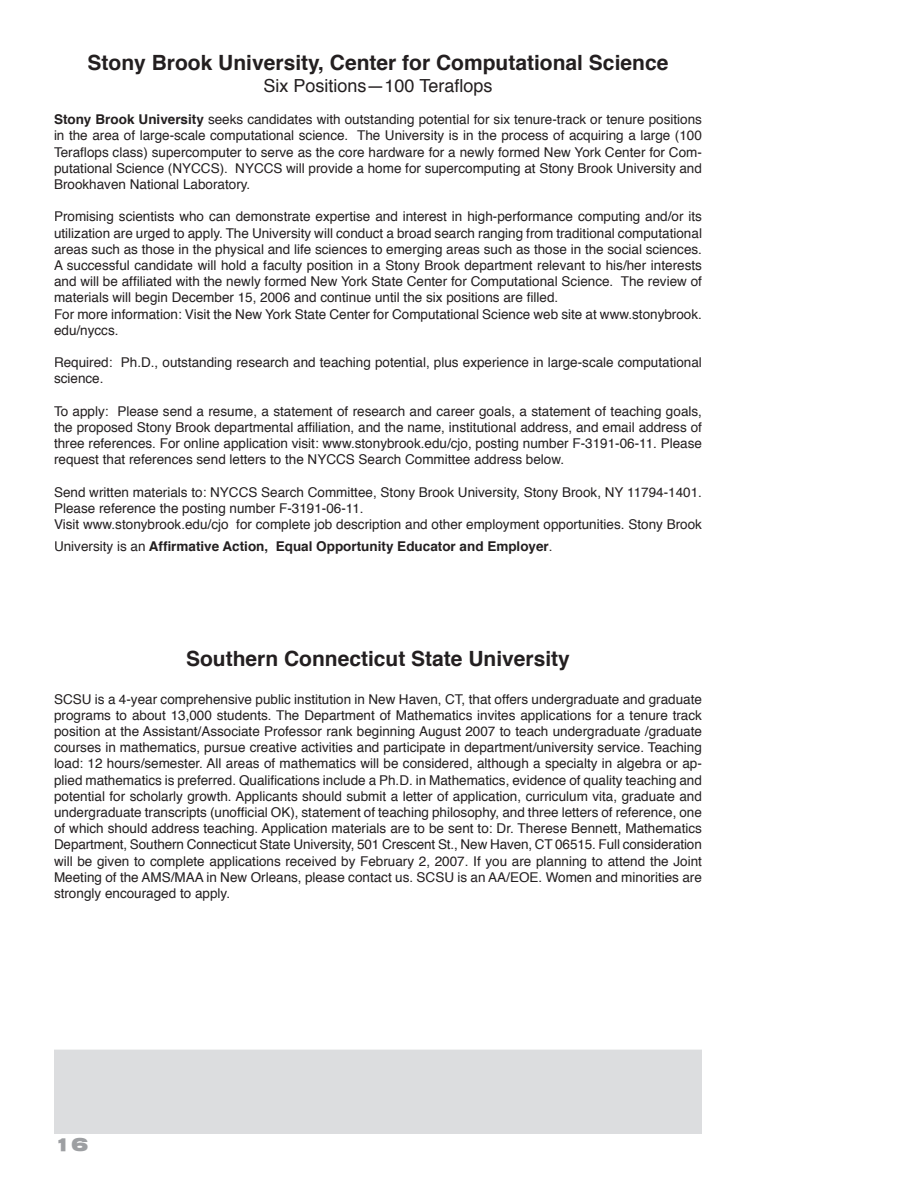
<style>
.page{position:relative;width:918px;height:1188px;background:#fff}
.page>*{position:absolute;margin:0;border:0;box-sizing:border-box;transform-origin:0 0}
.t1{font:700 21px "Helvetica";color:#231f20}
.t2{font:18px "Helvetica";color:#231f20}
.t3{font:18px "Swiss 721 Black Extended BT";color:#9d9fa2}
.t4{font:13.5px/16.2px "Helvetica";color:#231f20;text-align:justify}
.t5{font:700 13.5px "Helvetica";color:#231f20}
.s1{font-weight:700}
.s2{font-weight:400}
</style>
<div class="page">
<div style="left:54px;top:1050px;width:648px;height:84px;background:#dcdddf"></div>
<h1 class="t1" style="left:88px;top:44px;width:582px">Stony Brook University, Center for Computational Science</h1>
<h2 class="t2" style="left:264px;top:70px;width:230px">Six Positions—100 Teraflops</h2>
<p class="t4" style="left:54px;top:111px;width:649px"><span class="s1">Stony Brook University</span> seeks candidates with outstanding potential for six tenure-track or tenure positions in the area of large-scale computational science. The University is in the process of acquiring a large (100<br>Teraflops class) supercomputer to serve as the core hardware for a newly formed New York Center for Com&shy;putational Science (NYCCS). NYCCS will provide a home for supercomputing at Stony Brook University and Brookhaven National Laboratory.</p>
<p class="t4" style="left:54px;top:208px;width:650px;text-align:left">Promising scientists who can demonstrate expertise and interest in high-performance computing and/or its utilization are urged to apply. The University will conduct a broad search ranging from traditional computational areas such as those in the physical and life sciences to emerging areas such as those in the social sciences.<br>A successful candidate will hold a faculty position in a Stony Brook department relevant to his/her interests and will be affiliated with the newly formed New York State Center for Computational Science. The review of materials will begin December 15, 2006 and continue until the six positions are filled.<br>For more information: Visit the New York State Center for Computational Science web site at www.stonybrook. edu/nyccs.</p>
<p class="t4" style="left:54px;top:354px;width:649px">Required: Ph.D., outstanding research and teaching potential, plus experience in large-scale computational science.</p>
<p class="t4" style="left:54px;top:403px;width:650px">To apply: Please send a resume, a statement of research and career goals, a statement of teaching goals, the proposed Stony Brook departmental affiliation, and the name, institutional address, and email address of three references. For online application visit: www.stonybrook.edu/cjo, posting number F-3191-06-11. Please request that references send letters to the NYCCS Search Committee address below.</p>
<p class="t4" style="left:54px;top:484px;width:649px;text-align:left">Send written materials to: NYCCS Search Committee, Stony Brook University, Stony Brook, NY 11794-1401.<br>Please reference the posting number F-3191-06-11.<br>Visit www.stonybrook.edu/cjo for complete job description and other employment opportunities. Stony Brook</p>
<p class="t5" style="left:54px;top:534px;width:500px"><span class="s2">University is an</span> Affirmative Action, Equal Opportunity Educator and Employer<span class="s2">.</span></p>
<h1 class="t1" style="left:186px;top:640px;width:385px">Southern Connecticut State University</h1>
<p class="t4" style="left:54px;top:690px;width:649px">SCSU is a 4-year comprehensive public institution in New Haven, CT, that offers undergraduate and graduate programs to about 13,000 students. The Department of Mathematics invites applications for a tenure track position at the Assistant/Associate Professor rank beginning August 2007 to teach undergraduate /graduate courses in mathematics, pursue creative activities and participate in department/university service. Teaching load: 12 hours/semester. All areas of mathematics will be considered, although a specialty in algebra or ap&shy;plied mathematics is preferred. Qualifications include a Ph.D. in Mathematics, evidence of quality teaching and potential for scholarly growth. Applicants should submit a letter of application, curriculum vita, graduate and undergraduate transcripts (unofficial OK), statement of teaching philosophy, and three letters of reference, one of which should address teaching. Application materials are to be sent to: Dr. Therese Bennett, Mathematics Department, Southern Connecticut State University, 501 Crescent St., New Haven, CT 06515. Full consideration will be given to complete applications received by February 2, 2007. If you are planning to attend the Joint Meeting of the AMS/MAA in New Orleans, please contact us. SCSU is an AA/EOE. Women and minorities are strongly encouraged to apply.</p>
<h2 class="t3" style="left:54px;top:1134px;width:36px">16</h2>
</div>
